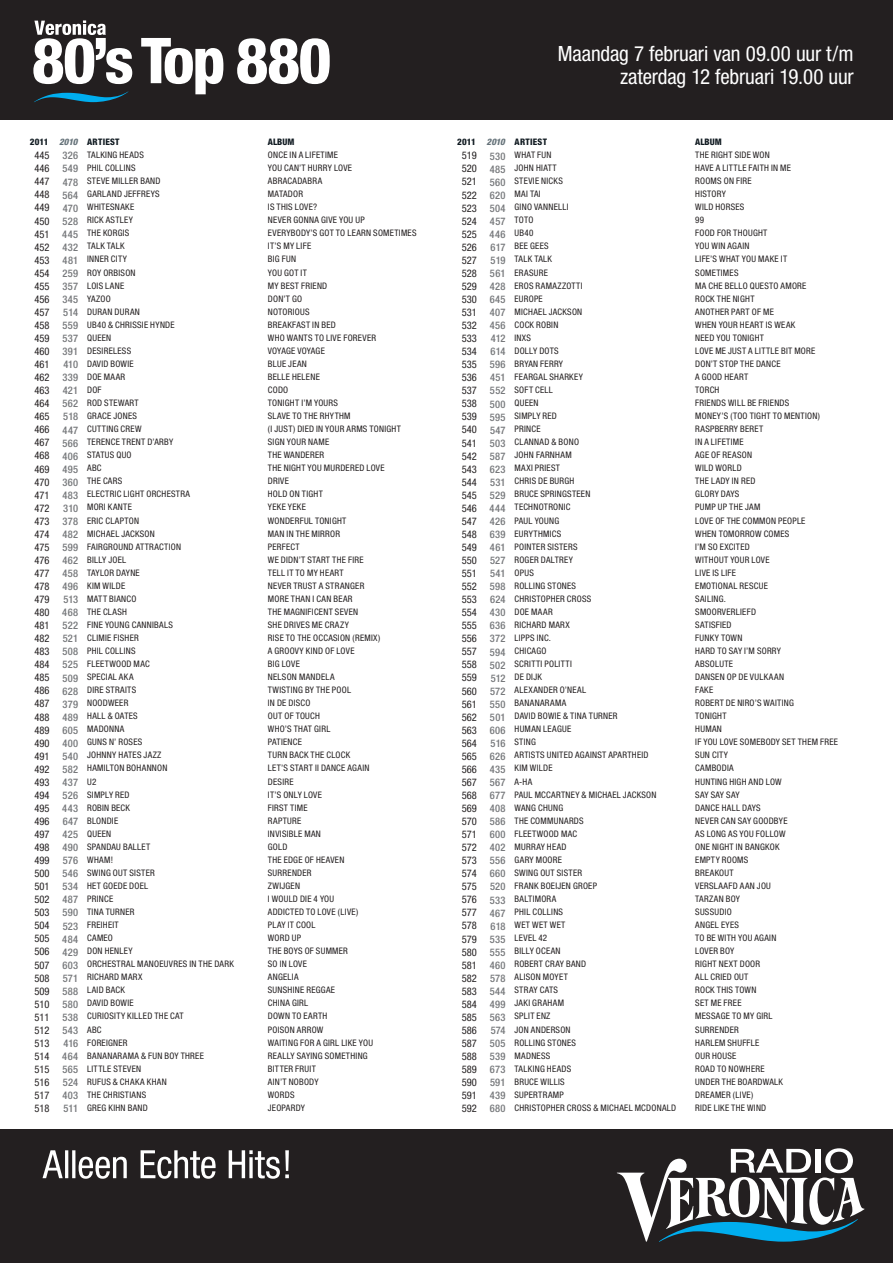
<style>
.page{position:relative;width:893px;height:1263px;background:#fff}
.page>*{position:absolute;margin:0;border:0;box-sizing:border-box;transform-origin:0 0}
.t1{font:condensed 21px/22.5px "Helvetica Neue";letter-spacing:-.01em;color:#fff;text-align:right}
.t2{font:condensed 10.5px/13px "Helvetica Neue";color:#231f20;text-align:justify}
.t3{font:500 condensed 10.5px/13px "Helvetica Neue";letter-spacing:.03em;color:#76787b;text-align:justify}
.t4{font:condensed 9px/13px "Helvetica Neue";letter-spacing:.03em;color:#231f20}
.t5{font:800 condensed 9px "Helvetica Neue";letter-spacing:.02em;color:#101a21}
.s1{font-style:italic;color:#657279}
</style>
<div class="page">
<div style="left:0;top:0;width:893px;height:119px;background:#231f20"></div>
<div style="left:0;top:1130px;width:893px;height:133px;background:#231f20"></div>
<svg style="left:617px;top:1148px;width:247px;height:94px"></svg>
<svg style="left:43px;top:1150px;width:246px;height:29px"></svg>
<svg style="left:34px;top:91px;width:94px;height:11px"></svg>
<svg style="left:141px;top:38px;width:82px;height:56px"></svg>
<svg style="left:237px;top:38px;width:93px;height:46px"></svg>
<svg style="left:33px;top:20px;width:99px;height:64px"></svg>
<h1 class="t1" style="left:558px;top:42px;width:297px">Maandag 7 februari van 09.00 uur t/m zaterdag 12 februari 19.00 uur</h1>
<p class="t5" style="left:30px;top:136px;width:91px">2011 <span class="s1">2010</span> ARTIEST</p>
<p class="t5" style="left:268px;top:136px;width:28px">ALBUM</p>
<p class="t5" style="left:457px;top:136px;width:91px">2011 <span class="s1">2010</span> ARTIEST</p>
<p class="t5" style="left:695px;top:136px;width:28px">ALBUM</p>
<p class="t4" style="left:87px;top:148px;width:148px">TALKING HEADS<br>PHIL COLLINS<br>STEVE MILLER BAND<br>GARLAND JEFFREYS<br>WHITESNAKE<br>RICK ASTLEY<br>THE KORGIS<br>TALK TALK<br>INNER CITY<br>ROY ORBISON<br>LOIS LANE<br>YAZOO<br>DURAN DURAN<br>UB40 &amp; CHRISSIE HYNDE<br>QUEEN<br>DESIRELESS<br>DAVID BOWIE<br>DOE MAAR<br>DOF<br>ROD STEWART<br>GRACE JONES<br>CUTTING CREW<br>TERENCE TRENT D’ARBY<br>STATUS QUO<br>ABC<br>THE CARS<br>ELECTRIC LIGHT ORCHESTRA<br>MORI KANTE<br>ERIC CLAPTON<br>MICHAEL JACKSON<br>FAIRGROUND ATTRACTION<br>BILLY JOEL<br>TAYLOR DAYNE<br>KIM WILDE<br>MATT BIANCO<br>THE CLASH<br>FINE YOUNG CANNIBALS<br>CLIMIE FISHER<br>PHIL COLLINS<br>FLEETWOOD MAC<br>SPECIAL AKA<br>DIRE STRAITS<br>NOODWEER<br>HALL &amp; OATES<br>MADONNA<br>GUNS N’ ROSES<br>JOHNNY HATES JAZZ<br>HAMILTON BOHANNON<br>U2<br>SIMPLY RED<br>ROBIN BECK<br>BLONDIE<br>QUEEN<br>SPANDAU BALLET<br>WHAM!<br>SWING OUT SISTER<br>HET GOEDE DOEL<br>PRINCE<br>TINA TURNER<br>FREIHEIT<br>CAMEO<br>DON HENLEY<br>ORCHESTRAL MANOEUVRES IN THE DARK<br>RICHARD MARX<br>LAID BACK<br>DAVID BOWIE<br>CURIOSITY KILLED THE CAT<br>ABC<br>FOREIGNER<br>BANANARAMA &amp; FUN BOY THREE<br>LITTLE STEVEN<br>RUFUS &amp; CHAKA KHAN<br>THE CHRISTIANS<br>GREG KIHN BAND</p>
<p class="t4" style="left:514px;top:148px;width:163px">WHAT FUN<br>JOHN HIATT<br>STEVIE NICKS<br>MAI TAI<br>GINO VANNELLI<br>TOTO<br>UB40<br>BEE GEES<br>TALK TALK<br>ERASURE<br>EROS RAMAZZOTTI<br>EUROPE<br>MICHAEL JACKSON<br>COCK ROBIN<br>INXS<br>DOLLY DOTS<br>BRYAN FERRY<br>FEARGAL SHARKEY<br>SOFT CELL<br>QUEEN<br>SIMPLY RED<br>PRINCE<br>CLANNAD &amp; BONO<br>JOHN FARNHAM<br>MAXI PRIEST<br>CHRIS DE BURGH<br>BRUCE SPRINGSTEEN<br>TECHNOTRONIC<br>PAUL YOUNG<br>EURYTHMICS<br>POINTER SISTERS<br>ROGER DALTREY<br>OPUS<br>ROLLING STONES<br>CHRISTOPHER CROSS<br>DOE MAAR<br>RICHARD MARX<br>LIPPS INC.<br>CHICAGO<br>SCRITTI POLITTI<br>DE DIJK<br>ALEXANDER O’NEAL<br>BANANARAMA<br>DAVID BOWIE &amp; TINA TURNER<br>HUMAN LEAGUE<br>STING<br>ARTISTS UNITED AGAINST APARTHEID<br>KIM WILDE<br>A-HA<br>PAUL MCCARTNEY &amp; MICHAEL JACKSON<br>WANG CHUNG<br>THE COMMUNARDS<br>FLEETWOOD MAC<br>MURRAY HEAD<br>GARY MOORE<br>SWING OUT SISTER<br>FRANK BOEIJEN GROEP<br>BALTIMORA<br>PHIL COLLINS<br>WET WET WET<br>LEVEL 42<br>BILLY OCEAN<br>ROBERT CRAY BAND<br>ALISON MOYET<br>STRAY CATS<br>JAKI GRAHAM<br>SPLIT ENZ<br>JON ANDERSON<br>ROLLING STONES<br>MADNESS<br>TALKING HEADS<br>BRUCE WILLIS<br>SUPERTRAMP<br>CHRISTOPHER CROSS &amp; MICHAEL MCDONALD</p>
<p class="t4" style="left:268px;top:148px;width:150px">ONCE IN A LIFETIME<br>YOU CAN’T HURRY LOVE<br>ABRACADABRA<br>MATADOR<br>IS THIS LOVE?<br>NEVER GONNA GIVE YOU UP<br>EVERYBODY’S GOT TO LEARN SOMETIMES<br>IT’S MY LIFE<br>BIG FUN<br>YOU GOT IT<br>MY BEST FRIEND<br>DON’T GO<br>NOTORIOUS<br>BREAKFAST IN BED<br>WHO WANTS TO LIVE FOREVER<br>VOYAGE VOYAGE<br>BLUE JEAN<br>BELLE HELENE<br>CODO<br>TONIGHT I’M YOURS<br>SLAVE TO THE RHYTHM<br>(I JUST) DIED IN YOUR ARMS TONIGHT<br>SIGN YOUR NAME<br>THE WANDERER<br>THE NIGHT YOU MURDERED LOVE<br>DRIVE<br>HOLD ON TIGHT<br>YEKE YEKE<br>WONDERFUL TONIGHT<br>MAN IN THE MIRROR<br>PERFECT<br>WE DIDN’T START THE FIRE<br>TELL IT TO MY HEART<br>NEVER TRUST A STRANGER<br>MORE THAN I CAN BEAR<br>THE MAGNIFICENT SEVEN<br>SHE DRIVES ME CRAZY<br>RISE TO THE OCCASION (REMIX)<br>A GROOVY KIND OF LOVE<br>BIG LOVE<br>NELSON MANDELA<br>TWISTING BY THE POOL<br>IN DE DISCO<br>OUT OF TOUCH<br>WHO’S THAT GIRL<br>PATIENCE<br>TURN BACK THE CLOCK<br>LET’S START II DANCE AGAIN<br>DESIRE<br>IT’S ONLY LOVE<br>FIRST TIME<br>RAPTURE<br>INVISIBLE MAN<br>GOLD<br>THE EDGE OF HEAVEN<br>SURRENDER<br>ZWIJGEN<br>I WOULD DIE 4 YOU<br>ADDICTED TO LOVE (LIVE)<br>PLAY IT COOL<br>WORD UP<br>THE BOYS OF SUMMER<br>SO IN LOVE<br>ANGELIA<br>SUNSHINE REGGAE<br>CHINA GIRL<br>DOWN TO EARTH<br>POISON ARROW<br>WAITING FOR A GIRL LIKE YOU<br>REALLY SAYING SOMETHING<br>BITTER FRUIT<br>AIN’T NOBODY<br>WORDS<br>JEOPARDY</p>
<p class="t4" style="left:695px;top:148px;width:144px">THE RIGHT SIDE WON<br>HAVE A LITTLE FAITH IN ME<br>ROOMS ON FIRE<br>HISTORY<br>WILD HORSES<br>99<br>FOOD FOR THOUGHT<br>YOU WIN AGAIN<br>LIFE’S WHAT YOU MAKE IT<br>SOMETIMES<br>MA CHE BELLO QUESTO AMORE<br>ROCK THE NIGHT<br>ANOTHER PART OF ME<br>WHEN YOUR HEART IS WEAK<br>NEED YOU TONIGHT<br>LOVE ME JUST A LITTLE BIT MORE<br>DON’T STOP THE DANCE<br>A GOOD HEART<br>TORCH<br>FRIENDS WILL BE FRIENDS<br>MONEY’S (TOO TIGHT TO MENTION)<br>RASPBERRY BERET<br>IN A LIFETIME<br>AGE OF REASON<br>WILD WORLD<br>THE LADY IN RED<br>GLORY DAYS<br>PUMP UP THE JAM<br>LOVE OF THE COMMON PEOPLE<br>WHEN TOMORROW COMES<br>I’M SO EXCITED<br>WITHOUT YOUR LOVE<br>LIVE IS LIFE<br>EMOTIONAL RESCUE<br>SAILING.<br>SMOORVERLIEFD<br>SATISFIED<br>FUNKY TOWN<br>HARD TO SAY I’M SORRY<br>ABSOLUTE<br>DANSEN OP DE VULKAAN<br>FAKE<br>ROBERT DE NIRO’S WAITING<br>TONIGHT<br>HUMAN<br>IF YOU LOVE SOMEBODY SET THEM FREE<br>SUN CITY<br>CAMBODIA<br>HUNTING HIGH AND LOW<br>SAY SAY SAY<br>DANCE HALL DAYS<br>NEVER CAN SAY GOODBYE<br>AS LONG AS YOU FOLLOW<br>ONE NIGHT IN BANGKOK<br>EMPTY ROOMS<br>BREAKOUT<br>VERSLAAFD AAN JOU<br>TARZAN BOY<br>SUSSUDIO<br>ANGEL EYES<br>TO BE WITH YOU AGAIN<br>LOVER BOY<br>RIGHT NEXT DOOR<br>ALL CRIED OUT<br>ROCK THIS TOWN<br>SET ME FREE<br>MESSAGE TO MY GIRL<br>SURRENDER<br>HARLEM SHUFFLE<br>OUR HOUSE<br>ROAD TO NOWHERE<br>UNDER THE BOARDWALK<br>DREAMER (LIVE)<br>RIDE LIKE THE WIND</p>
<p class="t2" style="left:34px;top:149px;width:17px">445<br>446<br>447<br>448<br>449<br>450<br>451<br>452<br>453<br>454<br>455<br>456<br>457<br>458<br>459<br>460<br>461<br>462<br>463<br>464<br>465<br>466<br>467<br>468<br>469<br>470<br>471<br>472<br>473<br>474<br>475<br>476<br>477<br>478<br>479<br>480<br>481<br>482<br>483<br>484<br>485<br>486<br>487<br>488<br>489<br>490<br>491<br>492<br>493<br>494<br>495<br>496<br>497<br>498<br>499<br>500<br>501<br>502<br>503<br>504<br>505<br>506<br>507<br>508<br>509<br>510<br>511<br>512<br>513<br>514<br>515<br>516<br>517<br>518</p>
<p class="t2" style="left:462px;top:149px;width:17px">519<br>520<br>521<br>522<br>523<br>524<br>525<br>526<br>527<br>528<br>529<br>530<br>531<br>532<br>533<br>534<br>535<br>536<br>537<br>538<br>539<br>540<br>541<br>542<br>543<br>544<br>545<br>546<br>547<br>548<br>549<br>550<br>551<br>552<br>553<br>554<br>555<br>556<br>557<br>558<br>559<br>560<br>561<br>562<br>563<br>564<br>565<br>566<br>567<br>568<br>569<br>570<br>571<br>572<br>573<br>574<br>575<br>576<br>577<br>578<br>579<br>580<br>581<br>582<br>583<br>584<br>585<br>586<br>587<br>588<br>589<br>590<br>591<br>592</p>
<p class="t3" style="left:62px;top:149px;width:17px">326<br>549<br>478<br>564<br>470<br>528<br>445<br>432<br>481<br>259<br>357<br>345<br>514<br>559<br>537<br>391<br>410<br>339<br>421<br>562<br>518<br>447<br>566<br>406<br>495<br>360<br>483<br>310<br>378<br>482<br>599<br>462<br>458<br>496<br>513<br>468<br>522<br>521<br>508<br>525<br>509<br>628<br>379<br>489<br>605<br>400<br>540<br>582<br>437<br>526<br>443<br>647<br>425<br>490<br>576<br>546<br>534<br>487<br>590<br>523<br>484<br>429<br>603<br>571<br>588<br>580<br>538<br>543<br>416<br>464<br>565<br>524<br>403<br>511</p>
<p class="t3" style="left:490px;top:149px;width:18px">530<br>485<br>560<br>620<br>504<br>457<br>446<br>617<br>519<br>561<br>428<br>645<br>407<br>456<br>412<br>614<br>596<br>451<br>552<br>500<br>595<br>547<br>503<br>587<br>623<br>531<br>529<br>444<br>426<br>639<br>461<br>527<br>541<br>598<br>624<br>430<br>636<br>372<br>594<br>502<br>512<br>572<br>550<br>501<br>606<br>516<br>626<br>435<br>567<br>677<br>408<br>586<br>600<br>402<br>556<br>660<br>520<br>533<br>467<br>618<br>535<br>555<br>460<br>578<br>544<br>499<br>563<br>574<br>505<br>539<br>673<br>591<br>439<br>680</p>
</div>
